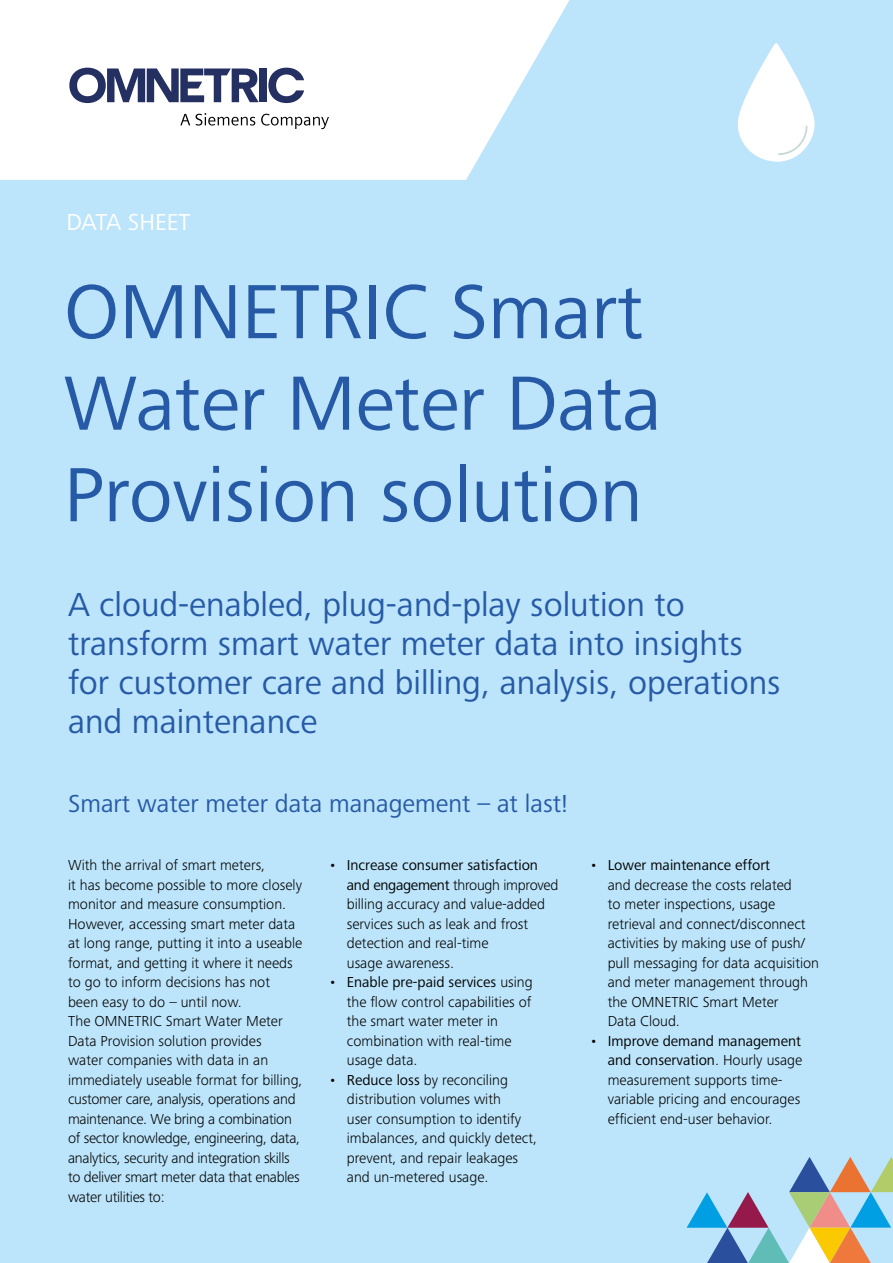
<style>
.page{position:relative;width:893px;height:1263px;background:#bce4fa}
.page>*{position:absolute;margin:0;border:0;box-sizing:border-box;transform-origin:0 0}
.t1{font:79.5px/91.5px "Frutiger Next Pro";letter-spacing:-.005em;color:#265aa6}
.t2{font:34.5px/39px "Frutiger Next Pro";color:#265aa6}
.t3{font:25.5px "Frutiger Next Pro";color:#265aa6}
.t4{font:24px "Frutiger Next Pro";color:#fff}
.t5{font:300 15px/19.5px "Frutiger Next Pro";color:#000}
.s1{font-weight:400}
</style>
<div class="page">
<svg style="left:737px;top:43px;width:78px;height:119px"></svg>
<svg style="left:687px;top:1157px;width:206px;height:106px"></svg>
<svg style="left:0;top:0;width:569px;height:180px;fill:#fff"></svg>
<svg style="left:69px;top:65px;width:263px;height:38px"></svg>
<svg style="left:158px;top:112px;width:171px;height:17px"></svg>
<h3 class="t4" style="left:66px;top:209px;width:126px">DATA SHEET</h3>
<h1 class="t1" style="left:64px;top:266px;width:599px">OMNETRIC Smart<br>Water Meter Data<br>Provision solution</h1>
<h2 class="t2" style="left:68px;top:585px;width:714px">A cloud-enabled, plug-and-play solution to transform smart water meter data into insights for customer care and billing, analysis, operations and maintenance</h2>
<h3 class="t3" style="left:68px;top:788px;width:502px">Smart water meter data management – at last!</h3>
<p class="t5" style="left:68px;top:855px;width:236px">With the arrival of smart meters,<br>it has become possible to more closely monitor and measure consumption.<br>However, accessing smart meter data at long range, putting it into a useable format, and getting it where it needs to go to inform decisions has not been easy to do – until now.<br>The OMNETRIC Smart Water Meter Data Provision solution provides<br>water companies with data in an immediately useable format for billing, customer care, analysis, operations and maintenance. We bring a combination of sector knowledge, engineering, data, analytics, security and integration skills to deliver smart meter data that enables water utilities to:</p>
<p class="t5" style="left:347px;top:855px;width:213px;text-indent:-18px">• <span class="s1">Increase consumer satisfaction and engagement</span> through improved billing accuracy and value-added services such as leak and frost detection and real-time<br>usage awareness.</p>
<p class="t5" style="left:347px;top:972px;width:187px;text-indent:-18px">• <span class="s1">Enable pre-paid services</span> using the flow control capabilities of the smart water meter in combination with real-time usage data.</p>
<p class="t5" style="left:347px;top:1070px;width:192px;text-indent:-18px">• <span class="s1">Reduce loss</span> by reconciling distribution volumes with<br>user consumption to identify imbalances, and quickly detect, prevent, and repair leakages and un-metered usage.</p>
<p class="t5" style="left:608px;top:855px;width:213px;text-indent:-18px">• <span class="s1">Lower maintenance effort<br></span>and decrease the costs related<br>to meter inspections, usage retrieval and connect/disconnect activities by making use of push/ pull messaging for data acquisition and meter management through the OMNETRIC Smart Meter<br>Data Cloud.</p>
<p class="t5" style="left:608px;top:1031px;width:196px;text-indent:-18px">• <span class="s1">Improve demand management and conservation</span>. Hourly usage measurement supports time&shy;variable pricing and encourages efficient end-user behavior.</p>
</div>
